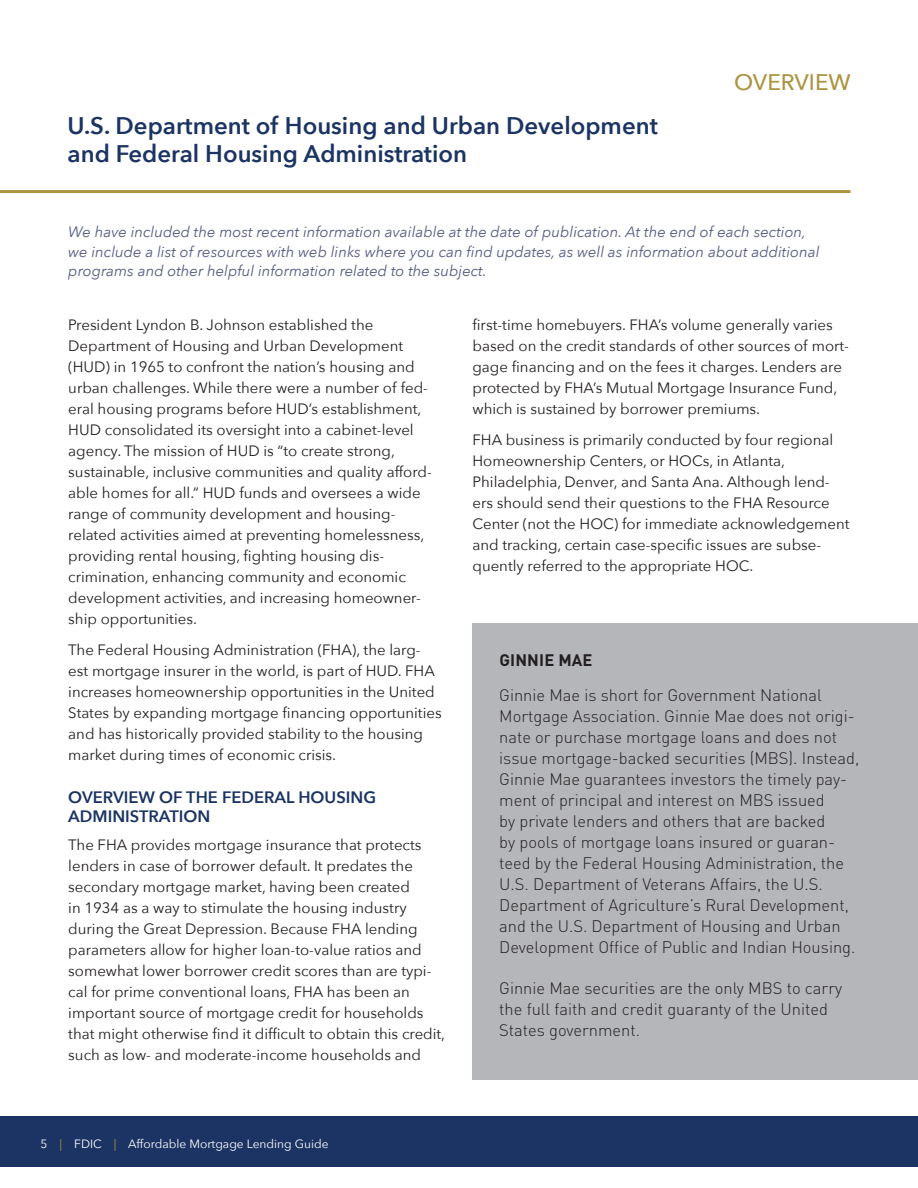
<style>
.page{position:relative;width:918px;height:1188px;background:#fff}
.page>*{position:absolute;margin:0;border:0;box-sizing:border-box;transform-origin:0 0}
.t1{font:600 24px/28.8px "Avenir Next";color:#1b3463}
.t2{font:500 22.5px "Avenir Next";color:#ad9441}
.t3{font:300 16.5px/21px "DINOT";color:#231f20}
.t4{font:600 16.5px/19.8px "Avenir Next";color:#1b3463}
.t5{font:700 16.5px "DINOT";letter-spacing:.01em;color:#231f20}
.t6{font:15px/21px "Avenir Next";color:#231f20}
.t7{font:italic 15px "Avenir Next";color:#555d82}
.t8{font:12px "Avenir Next";color:#fff}
.s1{color:#ad9441}
</style>
<div class="page">
<div style="left:0;top:1116px;width:918px;height:51px;background:#1b3463"></div>
<div style="left:472px;top:623px;width:446px;height:457px;background:#b5b6b9"></div>
<hr style="left:0;top:190px;width:851px;height:3px;background:#ad9441">
<p class="t1" style="left:68px;top:110px;width:592px">U.S. Department of Housing and Urban Development and Federal Housing Administration</p>
<h1 class="t2" style="left:734px;top:63px;width:118px">OVERVIEW</h1>
<p class="t7" style="left:68px;top:219px;width:739px">We have included the most recent information available at the date of publication. At the end of each section,</p>
<p class="t7" style="left:68px;top:239px;width:753px">we include a list of resources with web links where you can find updates, as well as information about additional</p>
<p class="t7" style="left:68px;top:258px;width:420px">programs and other helpful information related to the subject.</p>
<p class="t6" style="left:68px;top:313px;width:348px">President Lyndon B. Johnson established the<br>Department of Housing and Urban Development (HUD) in 1965 to confront the nation’s housing and</p>
<p class="t6" style="left:68px;top:376px;width:361px">urban challenges. While there were a number of fed-</p>
<p class="t6" style="left:68px;top:397px;width:355px">eral housing programs before HUD’s establishment,<br>HUD consolidated its oversight into a cabinet-level agency. The mission of HUD is “to create strong,</p>
<p class="t6" style="left:68px;top:460px;width:365px">sustainable, inclusive communities and quality afford-</p>
<p class="t6" style="left:68px;top:481px;width:354px">able homes for all.” HUD funds and oversees a wide</p>
<p class="t6" style="left:68px;top:502px;width:358px">range of community development and housing&shy;related activities aimed at preventing homelessness, providing rental housing, fighting housing dis&shy;crimination, enhancing community and economic development activities, and increasing homeowner&shy;ship opportunities.</p>
<p class="t6" style="left:68px;top:638px;width:368px">The Federal Housing Administration (FHA), the larg&shy;est mortgage insurer in the world, is part of HUD. FHA</p>
<p class="t6" style="left:68px;top:680px;width:368px">increases homeownership opportunities in the United</p>
<p class="t6" style="left:68px;top:701px;width:375px">States by expanding mortgage financing opportunities</p>
<p class="t6" style="left:68px;top:722px;width:356px">and has historically provided stability to the housing market during times of economic crisis.</p>
<h2 class="t4" style="left:68px;top:786px;width:309px">OVERVIEW OF THE FEDERAL HOUSING<br>ADMINISTRATION</h2>
<p class="t6" style="left:68px;top:834px;width:355px">The FHA provides mortgage insurance that protects</p>
<p class="t6" style="left:68px;top:855px;width:346px">lenders in case of borrower default. It predates the secondary mortgage market, having been created in 1934 as a way to stimulate the housing industry</p>
<p class="t6" style="left:68px;top:918px;width:351px">during the Great Depression. Because FHA lending</p>
<p class="t6" style="left:68px;top:939px;width:365px">parameters allow for higher loan-to-value ratios and somewhat lower borrower credit scores than are typi-</p>
<p class="t6" style="left:68px;top:981px;width:343px">cal for prime conventional loans, FHA has been an</p>
<p class="t6" style="left:68px;top:1002px;width:357px">important source of mortgage credit for households</p>
<p class="t6" style="left:68px;top:1023px;width:378px">that might otherwise find it difficult to obtain this credit,</p>
<p class="t6" style="left:68px;top:1044px;width:354px">such as low- and moderate-income households and</p>
<p class="t6" style="left:472px;top:313px;width:362px">first-time homebuyers. FHA’s volume generally varies</p>
<p class="t6" style="left:472px;top:334px;width:378px">based on the credit standards of other sources of mort-</p>
<p class="t6" style="left:472px;top:355px;width:371px">gage financing and on the fees it charges. Lenders are protected by FHA’s Mutual Mortgage Insurance Fund,</p>
<p class="t6" style="left:472px;top:397px;width:289px">which is sustained by borrower premiums.</p>
<p class="t6" style="left:472px;top:428px;width:378px">FHA business is primarily conducted by four regional Homeownership Centers, or HOCs, in Atlanta, Philadelphia, Denver, and Santa Ana. Although lend&shy;ers should send their questions to the FHA Resource Center (not the HOC) for immediate acknowledgement and tracking, certain case-specific issues are subse&shy;quently referred to the appropriate HOC.</p>
<h3 class="t5" style="left:499px;top:649px;width:95px">GINNIE MAE</h3>
<p class="t3" style="left:499px;top:684px;width:362px">Ginnie Mae is short for Government National Mortgage Association. Ginnie Mae does not origi&shy;nate or purchase mortgage loans and does not issue mortgage-backed securities (MBS). Instead, Ginnie Mae guarantees investors the timely pay&shy;ment of principal and interest on MBS issued<br>by private lenders and others that are backed<br>by pools of mortgage loans insured or guaran&shy;teed by the Federal Housing Administration, the</p>
<p class="t3" style="left:499px;top:873px;width:358px">U.S. Department of Veterans Affairs, the U.S.<br>Department of Agriculture’s Rural Development, and the U.S. Department of Housing and Urban Development Office of Public and Indian Housing.</p>
<p class="t3" style="left:499px;top:977px;width:344px">Ginnie Mae securities are the only MBS to carry the full faith and credit guaranty of the United<br>States government.</p>
<p class="t8" style="left:40px;top:1133px;width:290px">5 <span class="s1">|</span> FDIC <span class="s1">|</span> Affordable Mortgage Lending Guide</p>
</div>
